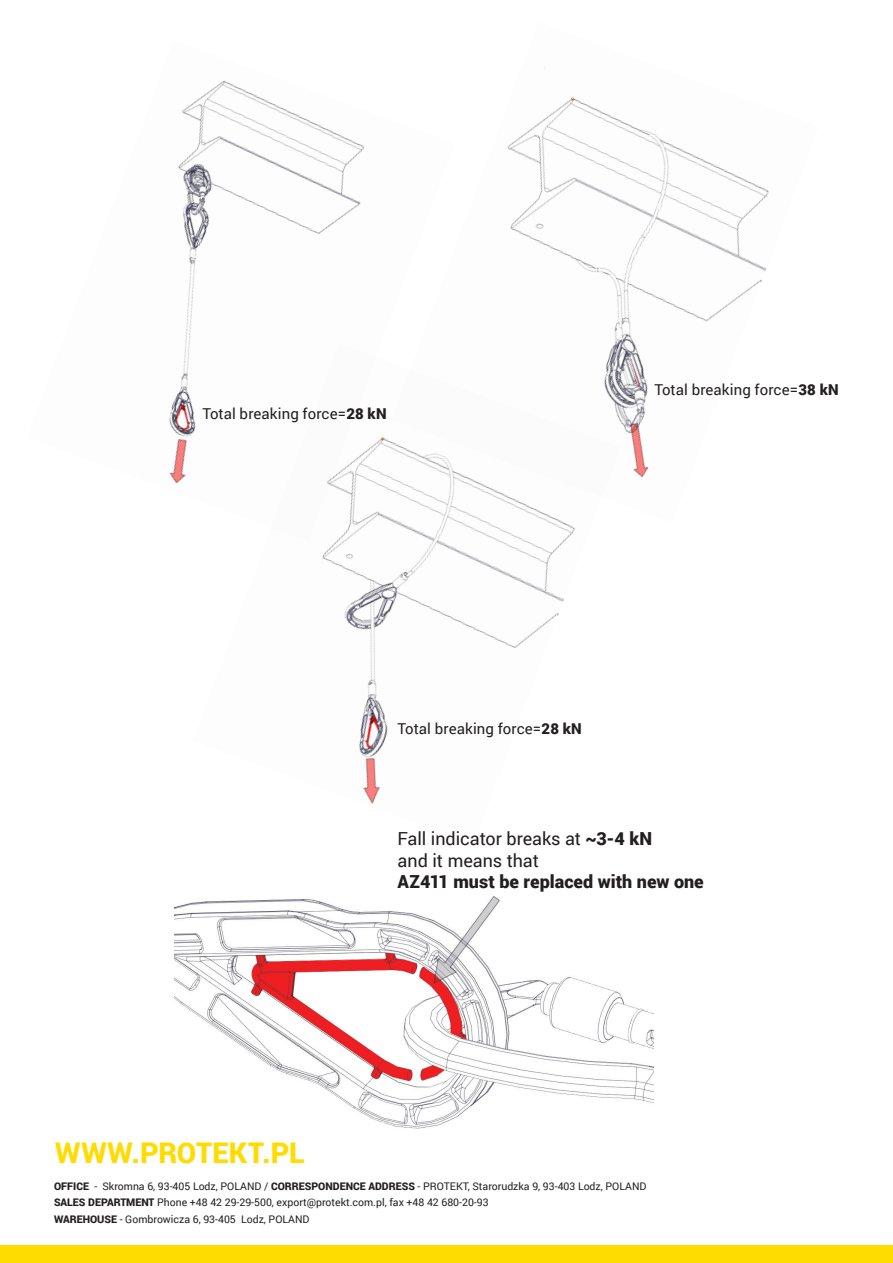
<style>
.page{position:relative;width:893px;height:1263px;background:#fff}
.page>*{position:absolute;margin:0;border:0;box-sizing:border-box;transform-origin:0 0}
.t1{font:900 28.5px "Roboto";letter-spacing:.005em;color:#ffdc01}
.t2{font:18px/21.6px "Roboto";letter-spacing:-.005em;color:#231f20}
.t3{font:15px "Roboto";letter-spacing:.005em;color:#231f20}
.t4{font:10.5px "Roboto";color:#231f20}
.s1{font-weight:900}
</style>
<div class="page">
<img style="left:174px;top:896px;width:479px;height:233px">
<img style="left:322px;top:523px;width:253px;height:281px">
<img style="left:455px;top:97px;width:314px;height:426px">
<img style="left:169px;top:80px;width:286px;height:461px">
<div style="left:0;top:1245px;width:893px;height:18px;background:#ffdc01"></div>
<p class="t3" style="left:202px;top:403px;width:186px">Total breaking force=<span class="s1">28 kN</span></p>
<p class="t3" style="left:654px;top:379px;width:186px">Total breaking force=<span class="s1">38 kN</span></p>
<p class="t3" style="left:398px;top:718px;width:186px">Total breaking force=<span class="s1">28 kN</span></p>
<p class="t2" style="left:398px;top:827px;width:308px">Fall indicator breaks at <span class="s1">~3-4 kN<br></span>and it means that<br><span class="s1">AZ411 must be replaced with new one</span></p>
<p class="t1" style="left:55px;top:1132px;width:251px">WWW.PROTEKT.PL</p>
<p class="t4" style="left:54px;top:1178px;width:594px"><span class="s1">OFFICE</span> - Skromna 6, 93-405 Lodz, POLAND / <span class="s1">CORRESPONDENCE ADDRESS</span> - PROTEKT, Starorudzka 9, 93-403 Lodz, POLAND</p>
<p class="t4" style="left:54px;top:1195px;width:436px"><span class="s1">SALES DEPARTMENT</span> Phone +48 42 29-29-500, export@protekt.com.pl, fax +48 42 680-20-93</p>
<p class="t4" style="left:54px;top:1211px;width:257px"><span class="s1">WAREHOUSE</span> - Gombrowicza 6, 93-405 Lodz, POLAND</p>
</div>
